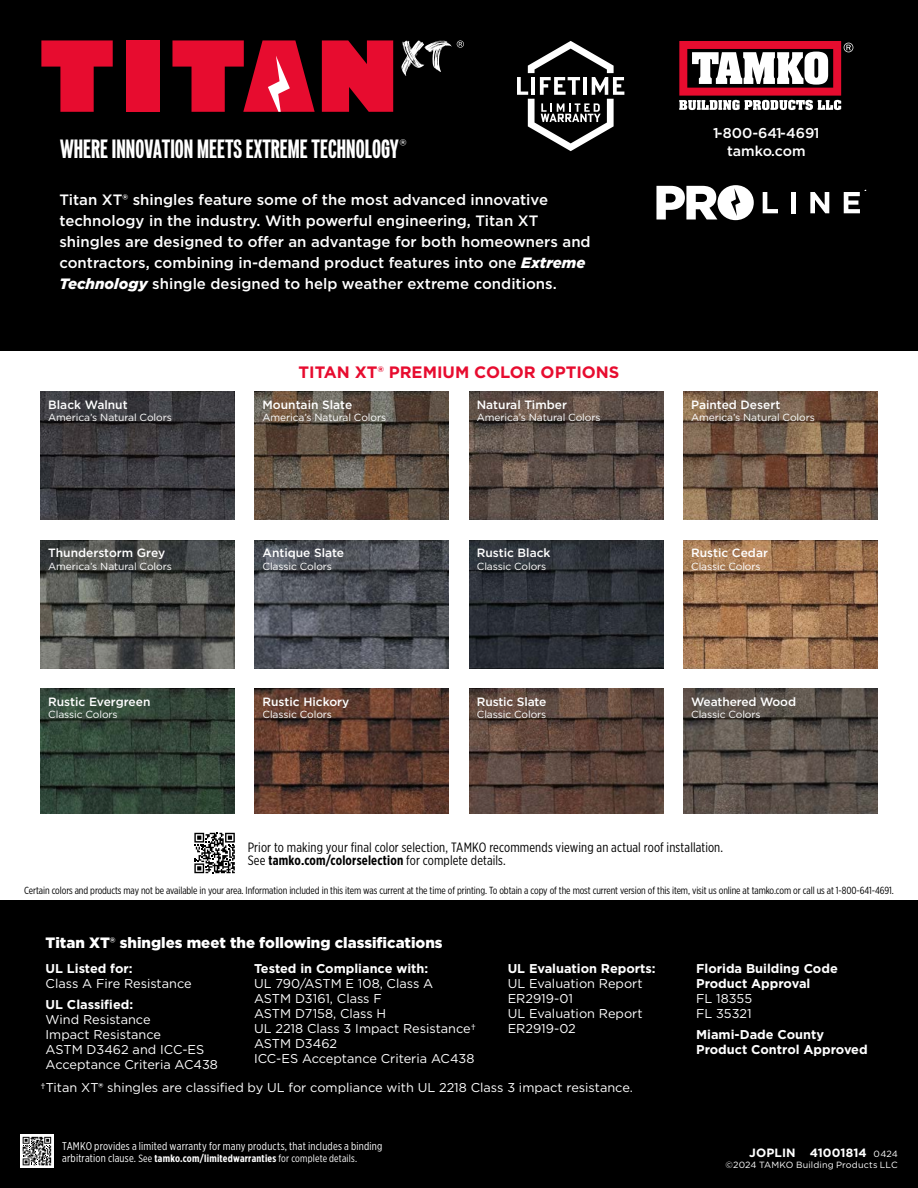
<style>
.page{position:relative;width:918px;height:1188px;background:#000}
.page>*{position:absolute;margin:0;border:0;box-sizing:border-box;transform-origin:0 0}
.t1{font:700 expanded 24px "Vonnes";color:#fff}
.t2{font:700 16.5px "Gotham";color:#e70c2f}
.t3{font:500 15px/21px "Gotham";color:#fff}
.t4{font:900 15px "Gotham";color:#fff}
.t5{font:500 14.25px/18px "Gotham";color:#fff;text-align:center}
.t6{font:13.5px/13.5px "Gotham X Narrow";letter-spacing:.01em;color:#000}
.t7{font:12.75px/15px "Gotham";color:#fff}
.t8{font:700 12.75px/15px "Gotham";color:#fff}
.t9{font:500 12px "Gotham";color:#fff}
.t10{font:700 12px "Gotham";letter-spacing:.01em;color:#fff}
.t11{font:11.25px "Gotham X Narrow";letter-spacing:.015em;color:#fff}
.t12{font:700 10.5px "Gotham X Narrow";letter-spacing:.02em;color:#fff}
.t13{font:10.35px "Gotham X Narrow";letter-spacing:-.01em;color:#000}
.t14{font:10.35px "Gotham";letter-spacing:-.01em;color:#fff}
.t15{font:9px "Gotham";letter-spacing:.015em;color:#fff}
.s1{font-weight:900;font-style:italic}
.s2{font-weight:700}
.s3{font-weight:500}
.s4{font-weight:400;font-size:11.25px}
.s5{font-weight:400}
.s6{font-weight:400;font-size:9px}
</style>
<div class="page">
<div style="left:0;top:351px;width:918px;height:549px;background:#fff"></div>
<img style="left:40px;top:392px;width:195px;height:128px">
<img style="left:40px;top:540px;width:195px;height:128px">
<img style="left:40px;top:689px;width:195px;height:125px">
<img style="left:255px;top:392px;width:194px;height:128px">
<img style="left:255px;top:540px;width:194px;height:128px">
<img style="left:255px;top:689px;width:194px;height:125px">
<img style="left:469px;top:392px;width:194px;height:128px">
<img style="left:469px;top:540px;width:194px;height:128px">
<img style="left:469px;top:689px;width:194px;height:125px">
<img style="left:683px;top:392px;width:195px;height:128px">
<img style="left:683px;top:540px;width:195px;height:128px">
<img style="left:683px;top:689px;width:195px;height:125px">
<svg style="left:20px;top:1134px;width:34px;height:34px"></svg>
<svg style="left:23px;top:1137px;width:28px;height:28px"></svg>
<svg style="left:194px;top:832px;width:41px;height:42px"></svg>
<svg style="left:194px;top:833px;width:41px;height:40px"></svg>
<svg style="left:679px;top:41px;width:174px;height:69px"></svg>
<svg style="left:763px;top:192px;width:15px;height:21px"></svg>
<div style="left:791px;top:192px;width:5px;height:21px;background:#fff"></div>
<svg style="left:810px;top:192px;width:19px;height:21px"></svg>
<svg style="left:656px;top:185px;width:98px;height:35px"></svg>
<svg style="left:844px;top:190px;width:22px;height:23px"></svg>
<svg style="left:517px;top:41px;width:107px;height:110px"></svg>
<div style="left:126px;top:40px;width:33px;height:72px;background:#e70c2f"></div>
<svg style="left:322px;top:40px;width:71px;height:72px;background:#cf0a2a"></svg>
<svg style="left:41px;top:40px;width:72px;height:72px"></svg>
<svg style="left:172px;top:40px;width:143px;height:72px"></svg>
<svg style="left:401px;top:40px;width:63px;height:36px"></svg>
<h1 class="t1" style="left:60px;top:135px;width:348px">WHERE INNOVATION MEETS EXTREME TECHNOLOGY<sup>®</sup></h1>
<p class="t3" style="left:59px;top:189px;width:533px">Titan XT® shingles feature some of the most advanced innovative technology in the industry. With powerful engineering, Titan XT shingles are designed to offer an advantage for both homeowners and contractors, combining in-demand product features into one <span class="s1">Extreme Technology</span> shingle designed to help weather extreme conditions.</p>
<p class="t5" style="left:713px;top:124px;width:108px">1-800-641-4691 tamko.com</p>
<p class="t2" style="left:298px;top:361px;width:323px">TITAN XT® PREMIUM COLOR OPTIONS</p>
<p class="t9" style="left:48px;top:397px;width:81px">Black Walnut</p>
<p class="t14" style="left:48px;top:411px;width:125px">America’s Natural Colors</p>
<p class="t9" style="left:263px;top:397px;width:91px">Mountain Slate</p>
<p class="t14" style="left:263px;top:411px;width:125px">America’s Natural Colors</p>
<p class="t9" style="left:477px;top:397px;width:92px">Natural Timber</p>
<p class="t14" style="left:477px;top:411px;width:125px">America’s Natural Colors</p>
<p class="t9" style="left:691px;top:397px;width:91px">Painted Desert</p>
<p class="t14" style="left:691px;top:411px;width:125px">America’s Natural Colors</p>
<p class="t9" style="left:48px;top:545px;width:118px">Thunderstorm Grey</p>
<p class="t14" style="left:48px;top:559px;width:125px">America’s Natural Colors</p>
<p class="t9" style="left:263px;top:545px;width:83px">Antique Slate</p>
<p class="t14" style="left:263px;top:559px;width:71px">Classic Colors</p>
<p class="t9" style="left:477px;top:545px;width:75px">Rustic Black</p>
<p class="t14" style="left:477px;top:559px;width:71px">Classic Colors</p>
<p class="t9" style="left:691px;top:545px;width:78px">Rustic Cedar</p>
<p class="t14" style="left:691px;top:559px;width:71px">Classic Colors</p>
<p class="t9" style="left:48px;top:694px;width:104px">Rustic Evergreen</p>
<p class="t14" style="left:48px;top:708px;width:71px">Classic Colors</p>
<p class="t9" style="left:263px;top:694px;width:88px">Rustic Hickory</p>
<p class="t14" style="left:263px;top:708px;width:71px">Classic Colors</p>
<p class="t9" style="left:477px;top:694px;width:71px">Rustic Slate</p>
<p class="t14" style="left:477px;top:708px;width:71px">Classic Colors</p>
<p class="t9" style="left:691px;top:694px;width:106px">Weathered Wood</p>
<p class="t14" style="left:691px;top:708px;width:71px">Classic Colors</p>
<p class="t6" style="left:248px;top:840px;width:477px">Prior to making your final color selection, TAMKO recommends viewing an actual roof installation.<br>See <span class="s2">tamko.com/colorselection</span> for complete details.</p>
<p class="t13" style="left:24px;top:884px;width:871px">Certain colors and products may not be available in your area. Information included in this item was current at the time of printing. To obtain a copy of the most current version of this item, visit us online at tamko.com or call us at 1-800-641-4691.</p>
<p class="t4" style="left:46px;top:933px;width:399px">Titan XT<span class="s3">®</span> shingles meet the following classifications</p>
<p class="t8" style="left:46px;top:961px;width:89px">UL Listed for:</p>
<p class="t7" style="left:46px;top:976px;width:148px">Class A Fire Resistance</p>
<p class="t8" style="left:46px;top:997px;width:89px">UL Classified:</p>
<p class="t7" style="left:46px;top:1011px;width:174px">Wind Resistance<br>Impact Resistance<br>ASTM D3462 and ICC-ES<br>Acceptance Criteria AC438</p>
<p class="t8" style="left:254px;top:961px;width:176px">Tested in Compliance with:</p>
<p class="t7" style="left:254px;top:976px;width:223px">UL 790/ASTM E 108, Class A<br>ASTM D3161, Class F<br>ASTM D7158, Class H<br>UL 2218 Class 3 Impact Resistance†<br>ASTM D3462<br>ICC-ES Acceptance Criteria AC438</p>
<p class="t8" style="left:508px;top:961px;width:150px">UL Evaluation Reports:</p>
<p class="t7" style="left:508px;top:976px;width:136px">UL Evaluation Report<br>ER2919-01<br>UL Evaluation Report<br>ER2919-02</p>
<p class="t7" style="left:40px;top:1080px;width:594px">†Titan XT<span class="s3">®</span> shingles are classified by UL for compliance with UL 2218 Class 3 impact resistance.</p>
<p class="t11" style="left:62px;top:1139px;width:322px">TAMKO provides a limited warranty for many products, that includes a binding</p>
<p class="t12" style="left:62px;top:1151px;width:296px"><span class="s4">arbitration clause.</span> <span class="s5">See</span> tamko.com/limitedwarranties <span class="s5">for complete details.</span></p>
<p class="t8" style="left:696px;top:961px;width:143px">Florida Building Code<br>Product Approval</p>
<p class="t7" style="left:696px;top:991px;width:57px">FL 18355<br>FL 35321</p>
<p class="t8" style="left:696px;top:1027px;width:173px">Miami-Dade County<br>Product Control Approved</p>
<p class="t10" style="left:749px;top:1145px;width:150px">JOPLIN 41001814 <span class="s6">0424</span></p>
<p class="t15" style="left:726px;top:1159px;width:174px">©2024 TAMKO Building Products LLC</p>
</div>
